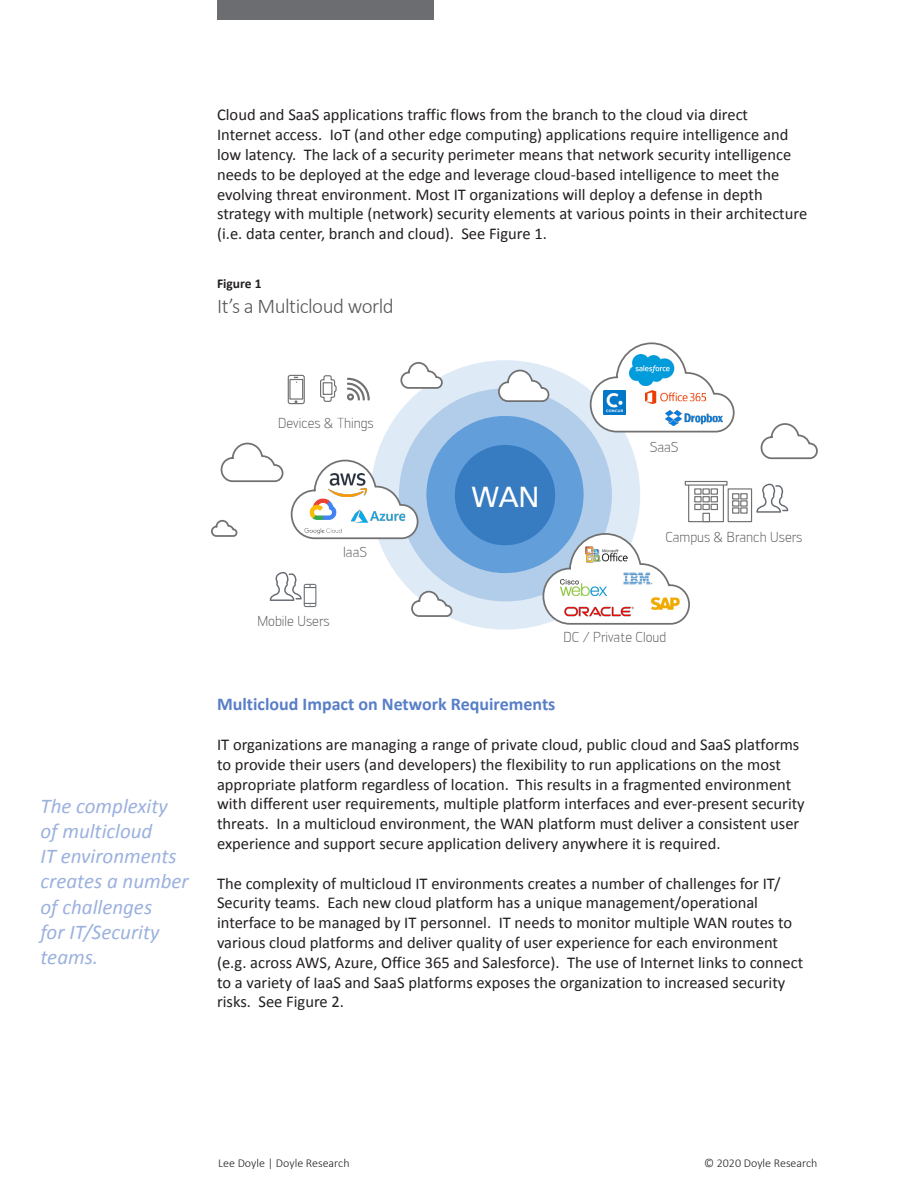
<style>
.page{position:relative;width:918px;height:1188px;background:#fff}
.page>*{position:absolute;margin:0;border:0;box-sizing:border-box;transform-origin:0 0}
.t1{font:28.2px "Cisco Sans TT";color:#fff}
.t2{font:italic 21px/25.2px "Calibri";color:#9bb1de}
.Figure_Title{font:300 21px "Calibri";letter-spacing:-.025em;color:#57585a}
.t3{font:700 18px "Calibri";color:#587ec8}
.t4{font:16.5px/19.8px "Calibri";color:#231f20}
.t5{font:14.1px "Engel Lightltd";color:#5e5e5e}
.t6{font:700 13.5px "Calibri";color:#231f20}
.t7{font:300 12px "Calibri";color:#231f20}
.s1{font-family:"Cisco Sans TT";font-weight:200}
.s2{font-family:"MS P Gothic"}
</style>
<div class="page">
<svg style="left:382px;top:360px;width:258px;height:270px;fill:#deeaf6"></svg>
<div style="left:399px;top:388px;width:213px;height:213px;background:#b1cdea;border-radius:50%"></div>
<div style="left:426px;top:416px;width:158px;height:157px;background:#629eda;border-radius:50%"></div>
<div style="left:455px;top:445px;width:100px;height:100px;background:#377bc1;border-radius:50%"></div>
<svg style="left:497px;top:369px;width:53px;height:61px"></svg>
<svg style="left:320px;top:375px;width:17px;height:27px"></svg>
<div style="left:288px;top:375px;width:17px;height:29px;border:1px solid #717171;border-radius:2px"></div>
<div style="left:289px;top:379px;width:14px;height:21px;border:1px solid #717171"></div>
<svg style="left:293px;top:376px;width:6px;height:28px"></svg>
<svg style="left:347px;top:377px;width:23px;height:24px"></svg>
<svg style="left:211px;top:442px;width:242px;height:188px"></svg>
<img style="left:328px;top:473px;width:39px;height:20px">
<img style="left:298px;top:489px;width:49px;height:49px">
<img style="left:347px;top:493px;width:63px;height:45px">
<svg style="left:589px;top:342px;width:146px;height:91px"></svg>
<img style="left:665px;top:410px;width:57px;height:16px">
<img style="left:646px;top:390px;width:59px;height:13px">
<img style="left:630px;top:355px;width:44px;height:30px">
<img style="left:604px;top:391px;width:22px;height:24px">
<svg style="left:400px;top:361px;width:44px;height:70px"></svg>
<svg style="left:542px;top:532px;width:148px;height:94px"></svg>
<img style="left:622px;top:572px;width:30px;height:14px">
<img style="left:564px;top:606px;width:70px;height:11px">
<img style="left:641px;top:585px;width:48px;height:36px">
<img style="left:585px;top:546px;width:42px;height:17px">
<img style="left:561px;top:579px;width:46px;height:16px">
<svg style="left:756px;top:423px;width:62px;height:90px"></svg>
<div style="left:688px;top:481px;width:36px;height:41px;border:1px solid #717171"></div>
<div style="left:694px;top:488px;width:8px;height:7px;border:1px solid #717171"></div>
<div style="left:702px;top:488px;width:8px;height:7px;border:1px solid #717171"></div>
<div style="left:711px;top:488px;width:7px;height:7px;border:1px solid #717171"></div>
<div style="left:694px;top:496px;width:8px;height:6px;border:1px solid #717171"></div>
<div style="left:711px;top:496px;width:7px;height:6px;border:1px solid #717171"></div>
<div style="left:694px;top:504px;width:8px;height:6px;border:1px solid #717171"></div>
<svg style="left:695px;top:489px;width:22px;height:21px"></svg>
<div style="left:711px;top:504px;width:7px;height:6px;border:1px solid #717171"></div>
<div style="left:702px;top:513px;width:8px;height:9px;border:1px solid #717171"></div>
<hr style="left:685px;top:481px;width:42px;height:4px;background:#fff">
<div style="left:685px;top:481px;width:43px;height:5px;border:1px solid #717171"></div>
<div style="left:728px;top:488px;width:24px;height:34px;border:1px solid #717171"></div>
<div style="left:732px;top:493px;width:7px;height:7px;border:1px solid #717171"></div>
<div style="left:740px;top:493px;width:8px;height:7px;border:1px solid #717171"></div>
<div style="left:732px;top:500px;width:7px;height:7px;border:1px solid #717171"></div>
<div style="left:740px;top:500px;width:8px;height:7px;border:1px solid #717171"></div>
<div style="left:732px;top:507px;width:7px;height:7px;border:1px solid #717171"></div>
<svg style="left:733px;top:494px;width:14px;height:19px"></svg>
<div style="left:740px;top:507px;width:8px;height:7px;border:1px solid #717171"></div>
<div style="left:217px;top:0;width:216px;height:19px;background:#6c6d70"></div>
<p class="t4" style="left:217px;top:105px;width:592px">Cloud and SaaS applications traffic flows from the branch to the cloud via direct<br>Internet access. IoT (and other edge computing) applications require intelligence and low latency. The lack of a security perimeter means that network security intelligence needs to be deployed at the edge and leverage cloud-based intelligence to meet the evolving threat environment. Most IT organizations will deploy a defense in depth strategy with multiple (network) security elements at various points in their architecture (i.e. data center, branch and cloud). See Figure 1.</p>
<p class="t6" style="left:217px;top:275px;width:46px">Figure 1</p>
<p class="Figure_Title" style="left:217px;top:293px;width:178px">It’s a Multicloud world</p>
<p class="t2" style="left:40px;top:792px;width:150px">The complexity of multicloud<br>IT environments creates a number of challenges<br>for IT/Security teams.</p>
<p class="t5" style="left:278px;top:418px;width:97px">Devices <span class="s1">&amp;</span> Things</p>
<p class="t5" style="left:343px;top:547px;width:26px">IaaS</p>
<p class="t5" style="left:257px;top:616px;width:74px">Mobile Users</p>
<p class="t1" style="left:472px;top:478px;width:69px">WAN</p>
<p class="t5" style="left:650px;top:442px;width:30px">SaaS</p>
<p class="t5" style="left:665px;top:531px;width:139px">Campus <span class="s1">&amp;</span> Branch Users</p>
<p class="t5" style="left:563px;top:632px;width:104px">DC <span class="s2">/</span> Private Cloud</p>
<p class="t3" style="left:217px;top:693px;width:340px">Multicloud Impact on Network Requirements</p>
<p class="t4" style="left:217px;top:735px;width:589px">IT organizations are managing a range of private cloud, public cloud and SaaS platforms to provide their users (and developers) the flexibility to run applications on the most appropriate platform regardless of location. This results in a fragmented environment with different user requirements, multiple platform interfaces and ever-present security threats. In a multicloud environment, the WAN platform must deliver a consistent user experience and support secure application delivery anywhere it is required.</p>
<p class="t4" style="left:217px;top:873px;width:588px">The complexity of multicloud IT environments creates a number of challenges for IT/ Security teams. Each new cloud platform has a unique management/operational interface to be managed by IT personnel. IT needs to monitor multiple WAN routes to various cloud platforms and deliver quality of user experience for each environment (e.g. across AWS, Azure, Office 365 and Salesforce). The use of Internet links to connect to a variety of IaaS and SaaS platforms exposes the organization to increased security risks. See Figure 2.</p>
<p class="t7" style="left:218px;top:1155px;width:133px">Lee Doyle | Doyle Research</p>
<p class="t7" style="left:704px;top:1155px;width:115px">© 2020 Doyle Research</p>
</div>
